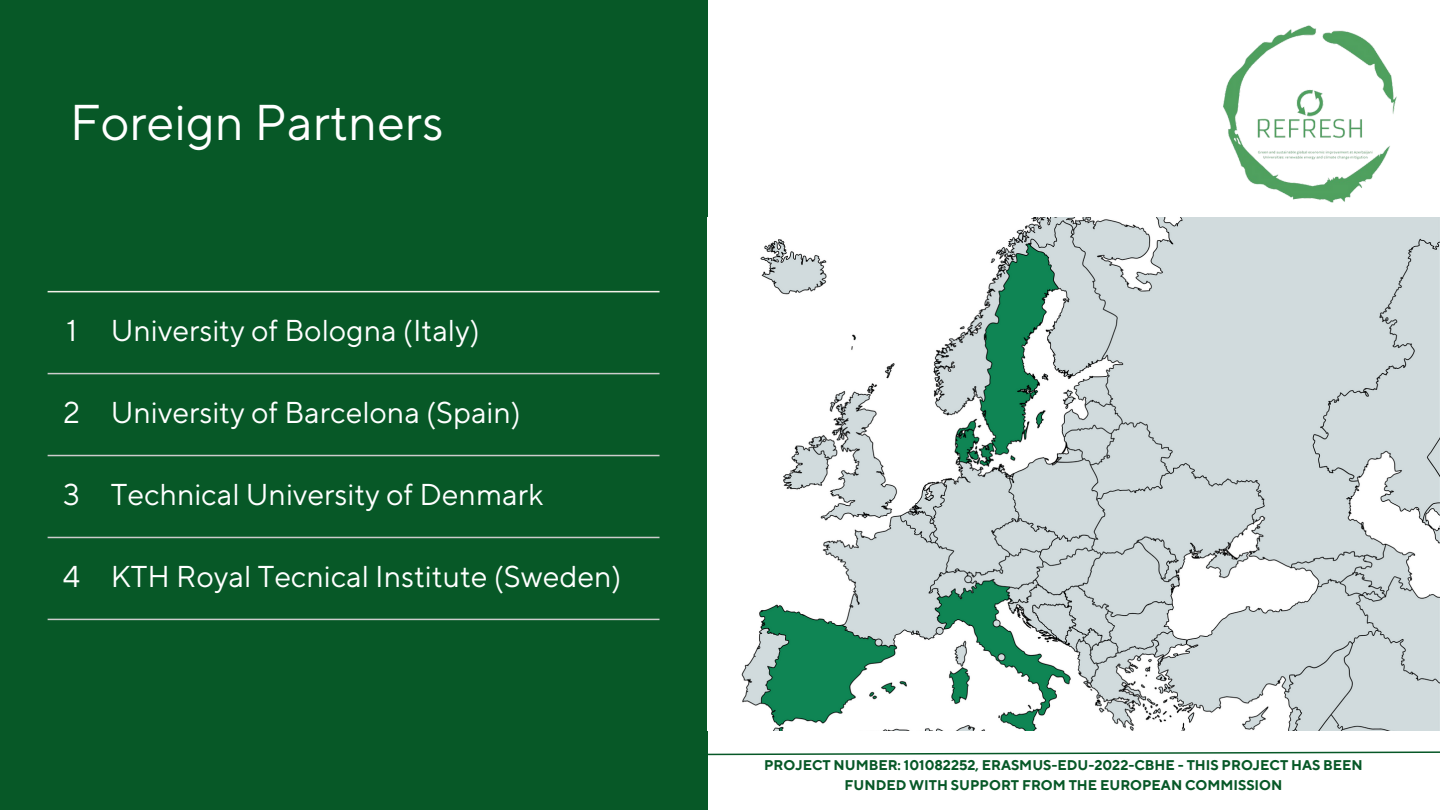
<style>
.page{position:relative;width:1440px;height:810px;background:#fff}
.page>*{position:absolute;margin:0;border:0;box-sizing:border-box;transform-origin:0 0}
.t1{font:50px "TT Norms Pro";color:#fff}
.t2{font:30px "TT Norms Pro";color:#fff}
.t3{font:700 14px/19.5px "TT Norms Pro";color:#075827;text-align:center}
</style>
<div class="page">
<div style="left:0;top:0;width:707px;height:810px;background:#075827"></div>
<img style="left:741px;top:218px;width:699px;height:513px">
<img style="left:1223px;top:25px;width:174px;height:178px">
<hr style="left:48px;top:291px;width:612px;height:1px;background:#f4f1e9">
<hr style="left:48px;top:373px;width:612px;height:1px;background:#ccc">
<hr style="left:48px;top:455px;width:612px;height:1px;background:#ccc">
<hr style="left:48px;top:537px;width:612px;height:1px;background:#ccc">
<hr style="left:48px;top:619px;width:612px;height:1px;background:#ccc">
<svg style="left:707px;top:751px;width:733px;height:5px"></svg>
<p class="t1" style="left:70px;top:92px;width:375px">Foreign Partners</p>
<p class="t2" style="left:66px;top:313px;width:12px">1</p>
<p class="t2" style="left:111px;top:313px;width:371px">University of Bologna (Italy)</p>
<p class="t2" style="left:63px;top:395px;width:18px">2</p>
<p class="t2" style="left:111px;top:395px;width:412px">University of Barcelona (Spain)</p>
<p class="t2" style="left:63px;top:477px;width:18px">3</p>
<p class="t2" style="left:111px;top:477px;width:434px">Technical University of Denmark</p>
<p class="t2" style="left:63px;top:558px;width:19px">4</p>
<p class="t2" style="left:111px;top:558px;width:512px">KTH Royal Tecnical Institute (Sweden)</p>
<p class="t3" style="left:764px;top:756px;width:600px">PROJECT NUMBER: 101082252, ERASMUS-EDU-2022-CBHE - THIS PROJECT HAS BEEN<br>FUNDED WITH SUPPORT FROM THE EUROPEAN COMMISSION</p>
</div>
